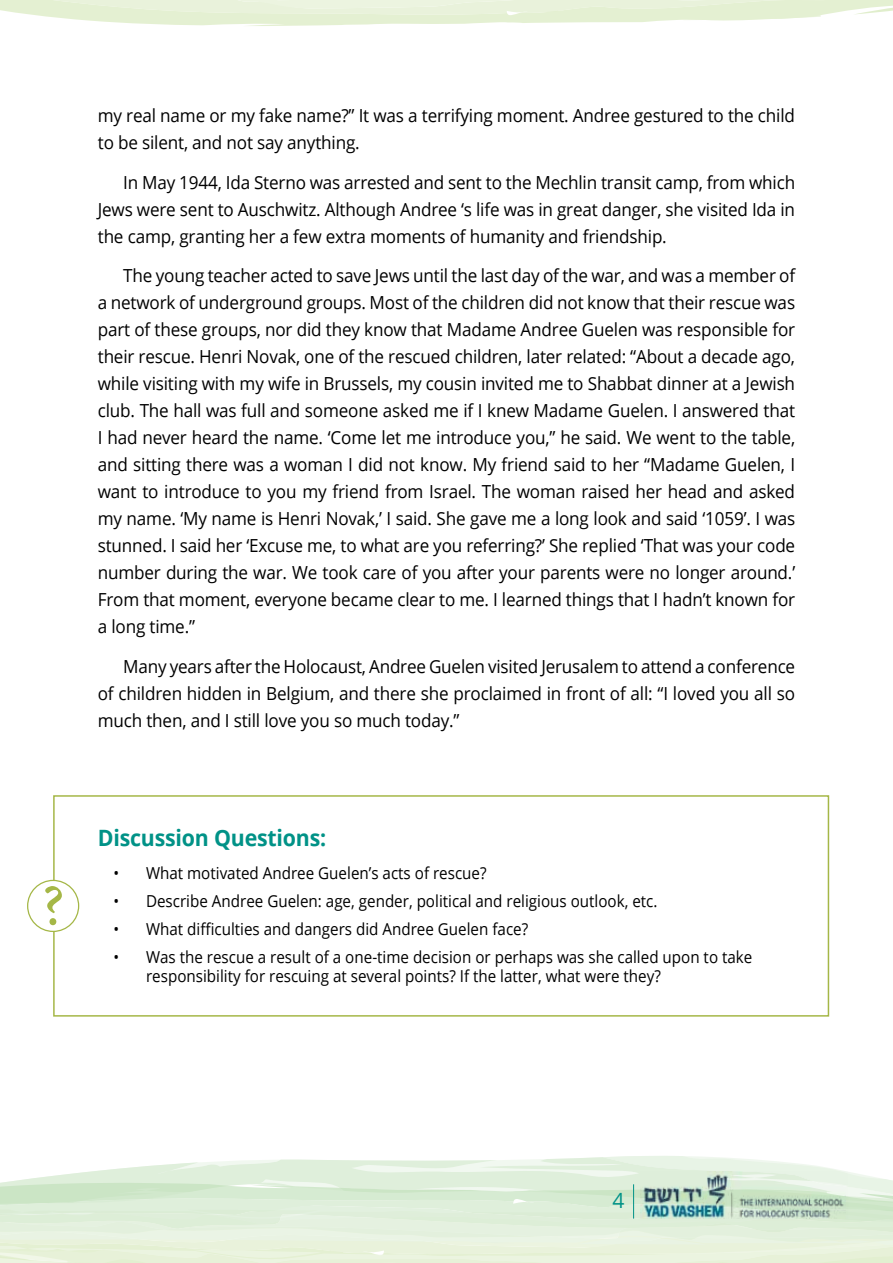
<style>
.page{position:relative;width:893px;height:1263px;background:#fff}
.page>*{position:absolute;margin:0;border:0;box-sizing:border-box;transform-origin:0 0}
.t1{font:700 22.5px "Open Sans";letter-spacing:-.01em;color:#009287;scale:.95 1}
.t2{font:21px "Open Sans";color:#009287}
.t3{font:18px/27px "Open Sans";letter-spacing:-.01em;color:#000;text-align:justify;scale:.95 1}
.t4{font:16.5px/19.5px "Open Sans";color:#000;scale:.92 1}
</style>
<div class="page">
<svg style="left:0;top:1156px;width:893px;height:107px;background:#e4f1dd"></svg>
<img style="left:640px;top:1171px;width:207px;height:47px">
<hr style="left:633px;top:1184px;width:1px;height:34px;background:#009287">
<svg style="left:0;top:0;width:893px;height:26px"></svg>
<div style="left:53px;top:795px;width:776px;height:221px;border:2px solid #a5b747"></div>
<div style="left:28px;top:880px;width:51px;height:51px;background:#fff;border-radius:50%"></div>
<div style="left:27px;top:880px;width:52px;height:52px;border:1px solid #a5b747;border-radius:50%"></div>
<svg style="left:45px;top:886px;width:17px;height:39px"></svg>
<p class="t3" style="left:98px;top:101px;width:735px">my real name or my fake name?” It was a terrifying moment. Andree gestured to the child to be silent, and not say anything.</p>
<p class="t3" style="left:98px;top:168px;width:736px;text-indent:26px">In May 1944, Ida Sterno was arrested and sent to the Mechlin transit camp, from which Jews were sent to Auschwitz. Although Andree ‘s life was in great danger, she visited Ida in the camp, granting her a few extra moments of humanity and friendship.</p>
<p class="t3" style="left:98px;top:262px;width:736px;text-indent:26px">The young teacher acted to save Jews until the last day of the war, and was a member of a network of underground groups. Most of the children did not know that their rescue was part of these groups, nor did they know that Madame Andree Guelen was responsible for their rescue. Henri Novak, one of the rescued children, later related: “About a decade ago, while visiting with my wife in Brussels, my cousin invited me to Shabbat dinner at a Jewish club. The hall was full and someone asked me if I knew Madame Guelen. I answered that I had never heard the name. ‘Come let me introduce you,” he said. We went to the table, and sitting there was a woman I did not know. My friend said to her “Madame Guelen, I want to introduce to you my friend from Israel. The woman raised her head and asked my name. ‘My name is Henri Novak,’ I said. She gave me a long look and said ‘1059’. I was stunned. I said her ‘Excuse me, to what are you referring?’ She replied ‘That was your code number during the war. We took care of you after your parents were no longer around.’ From that moment, everyone became clear to me. I learned things that I hadn’t known for a long time.”</p>
<p class="t3" style="left:98px;top:653px;width:736px;text-indent:26px">Many years after the Holocaust, Andree Guelen visited Jerusalem to attend a conference of children hidden in Belgium, and there she proclaimed in front of all: “I loved you all so much then, and I still love you so much today.”</p>
<p class="t1" style="left:98px;top:822px;width:242px">Discussion Questions:</p>
<p class="t4" style="left:113px;top:862px;width:407px">• What motivated Andree Guelen’s acts of rescue?</p>
<p class="t4" style="left:113px;top:890px;width:593px">• Describe Andree Guelen: age, gender, political and religious outlook, etc.</p>
<p class="t4" style="left:113px;top:918px;width:452px">• What difficulties and dangers did Andree Guelen face?</p>
<p class="t4" style="left:146px;top:946px;width:661px;text-indent:-33px">• Was the rescue a result of a one-time decision or perhaps was she called upon to take responsibility for rescuing at several points? If the latter, what were they?</p>
<p class="t2" style="left:613px;top:1186px;width:14px">4</p>
</div>
